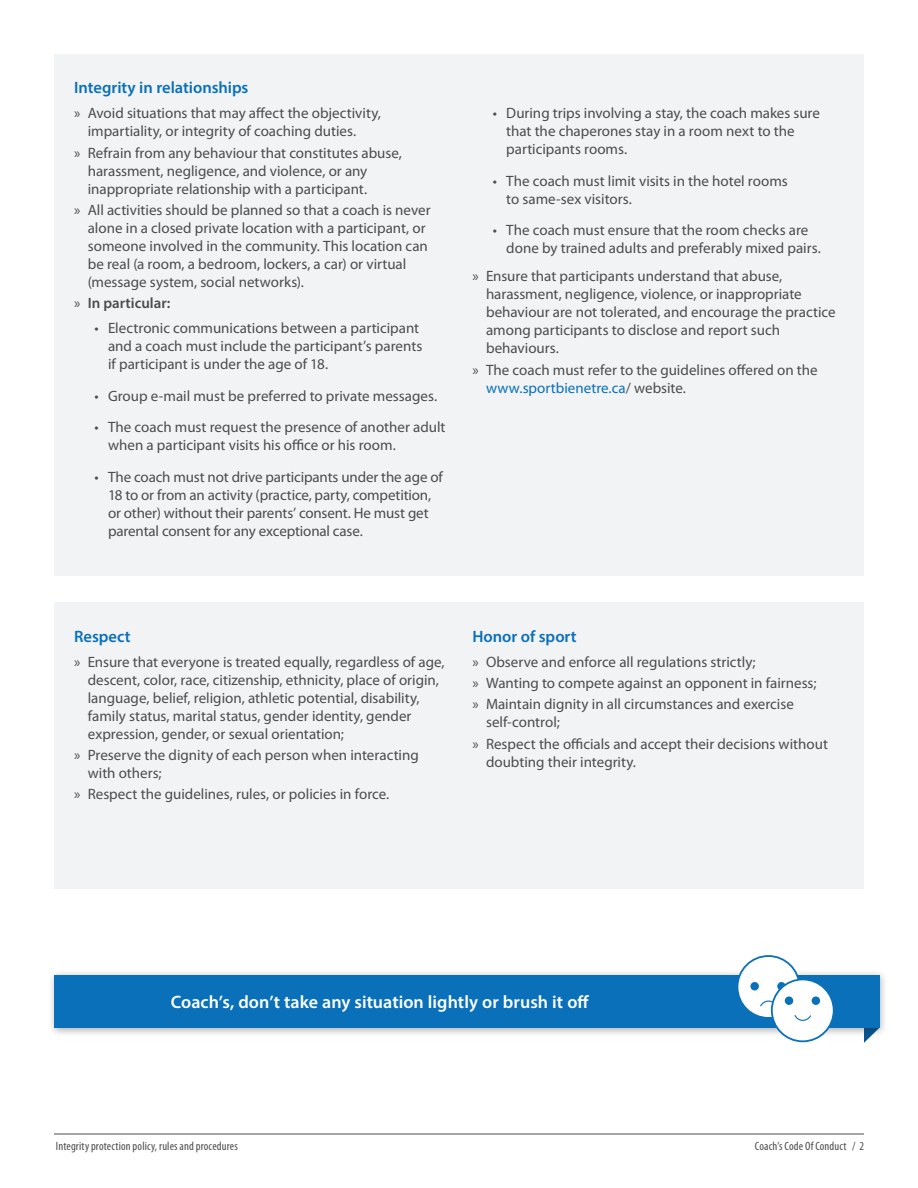
<style>
.page{position:relative;width:918px;height:1188px;background:#fff}
.page>*{position:absolute;margin:0;border:0;box-sizing:border-box;transform-origin:0 0}
.t1{font:600 18px "Myriad Pro";letter-spacing:.005em;color:#fff}
.t2{font:600 16.5px "Myriad Pro";color:#0970b9}
.t3{font:15px/18px "Myriad Pro";color:#4b4c4d}
.t4{font:600 15px "Myriad Pro";color:#4b4c4d}
.t5{font:condensed 12px "Myriad Pro";letter-spacing:.015em;color:#4b4c4d}
.s1{font-weight:400}
.s2{color:#0970b9}
</style>
<div class="page">
<hr style="left:54px;top:1134px;width:810px;height:1px;background:#4b4c4d">
<div style="left:54px;top:54px;width:810px;height:521px;background:#f2f3f4"></div>
<div style="left:54px;top:602px;width:810px;height:287px;background:#f2f3f4"></div>
<svg style="left:864px;top:1037px;width:6px;height:6px"></svg>
<div style="left:48px;top:969px;width:840px;height:68px;background:#231f20;opacity:.35"></div>
<div style="left:54px;top:975px;width:825px;height:53px;background:#0970b9"></div>
<div style="left:737px;top:956px;width:62px;height:62px;background:#fff;border-radius:50%"></div>
<div style="left:737px;top:955px;width:63px;height:64px;border:2px solid #0970b9;border-radius:50%"></div>
<div style="left:750px;top:982px;width:9px;height:8px;background:#0970b9;border-radius:50%"></div>
<div style="left:777px;top:982px;width:9px;height:8px;background:#0970b9;border-radius:50%"></div>
<svg style="left:760px;top:1000px;width:13px;height:7px"></svg>
<div style="left:772px;top:979px;width:62px;height:62px;background:#fff;border-radius:50%"></div>
<div style="left:771px;top:979px;width:64px;height:63px;border:2px solid #0970b9;border-radius:50%"></div>
<div style="left:785px;top:996px;width:8px;height:9px;background:#0970b9;border-radius:50%"></div>
<div style="left:812px;top:996px;width:8px;height:9px;background:#0970b9;border-radius:50%"></div>
<svg style="left:794px;top:1015px;width:17px;height:6px"></svg>
<p class="t2" style="left:74px;top:77px;width:176px">Integrity in relationships</p>
<p class="t3" style="left:88px;top:104px;width:295px;text-indent:-14px">» Avoid situations that may affect the objectivity, impartiality, or integrity of coaching duties.</p>
<p class="t3" style="left:88px;top:143px;width:316px;text-indent:-14px">» Refrain from any behaviour that constitutes abuse, harassment, negligence, and violence, or any inappropriate relationship with a participant.</p>
<p class="t3" style="left:88px;top:201px;width:344px;text-indent:-14px">» All activities should be planned so that a coach is never alone in a closed private location with a participant, or someone involved in the community. This location can be real (a room, a bedroom, lockers, a car) or virtual (message system, social networks).</p>
<p class="t4" style="left:74px;top:294px;width:98px"><span class="s1">»</span> In particular:</p>
<p class="t3" style="left:108px;top:319px;width:316px;text-indent:-14px">• Electronic communications between a participant and a coach must include the participant’s parents if participant is under the age of 18.</p>
<p class="t3" style="left:95px;top:386px;width:344px">• Group e-mail must be preferred to private messages.</p>
<p class="t3" style="left:108px;top:418px;width:339px;text-indent:-13px">• The coach must request the presence of another adult when a participant visits his office or his room.</p>
<p class="t3" style="left:108px;top:467px;width:336px;text-indent:-13px">• The coach must not drive participants under the age of 18 to or from an activity (practice, party, competition, or other) without their parents’ consent. He must get parental consent for any exceptional case.</p>
<p class="t3" style="left:506px;top:104px;width:315px;text-indent:-14px">• During trips involving a stay, the coach makes sure that the chaperones stay in a room next to the participants rooms.</p>
<p class="t3" style="left:506px;top:171px;width:283px;text-indent:-14px">• The coach must limit visits in the hotel rooms to same-sex visitors.</p>
<p class="t3" style="left:506px;top:221px;width:316px;text-indent:-14px">• The coach must ensure that the room checks are done by trained adults and preferably mixed pairs.</p>
<p class="t3" style="left:486px;top:267px;width:351px;text-indent:-14px">» Ensure that participants understand that abuse, harassment, negligence, violence, or inappropriate behaviour are not tolerated, and encourage the practice among participants to disclose and report such behaviours.</p>
<p class="t3" style="left:486px;top:360px;width:333px;text-indent:-14px">» The coach must refer to the guidelines offered on the <span class="s2">www.sportbienetre.ca</span>/ website.</p>
<p class="t2" style="left:74px;top:626px;width:58px">Respect</p>
<p class="t3" style="left:88px;top:652px;width:358px;text-indent:-14px">» Ensure that everyone is treated equally, regardless of age, descent, color, race, citizenship, ethnicity, place of origin, language, belief, religion, athletic potential, disability, family status, marital status, gender identity, gender expression, gender, or sexual orientation;</p>
<p class="t3" style="left:88px;top:746px;width:333px;text-indent:-14px">» Preserve the dignity of each person when interacting with others;</p>
<p class="t3" style="left:74px;top:785px;width:317px">» Respect the guidelines, rules, or policies in force.</p>
<p class="t2" style="left:472px;top:626px;width:106px">Honor of sport</p>
<p class="t3" style="left:472px;top:651px;width:346px;line-height:21.3px">» Observe and enforce all regulations strictly;<br>» Wanting to compete against an opponent in fairness; » Maintain dignity in all circumstances and exercise</p>
<p class="t3" style="left:472px;top:711px;width:357px;line-height:21.3px;text-indent:14px">self-control;<br>» Respect the officials and accept their decisions without</p>
<p class="t3" style="left:486px;top:752px;width:152px">doubting their integrity.</p>
<p class="t1" style="left:171px;top:991px;width:420px">Coach’s, don’t take any situation lightly or brush it off</p>
<p class="t5" style="left:56px;top:1139px;width:184px">Integrity protection policy, rules and procedures</p>
<p class="t5" style="left:755px;top:1139px;width:111px">Coach’s Code Of Conduct / 2</p>
</div>
